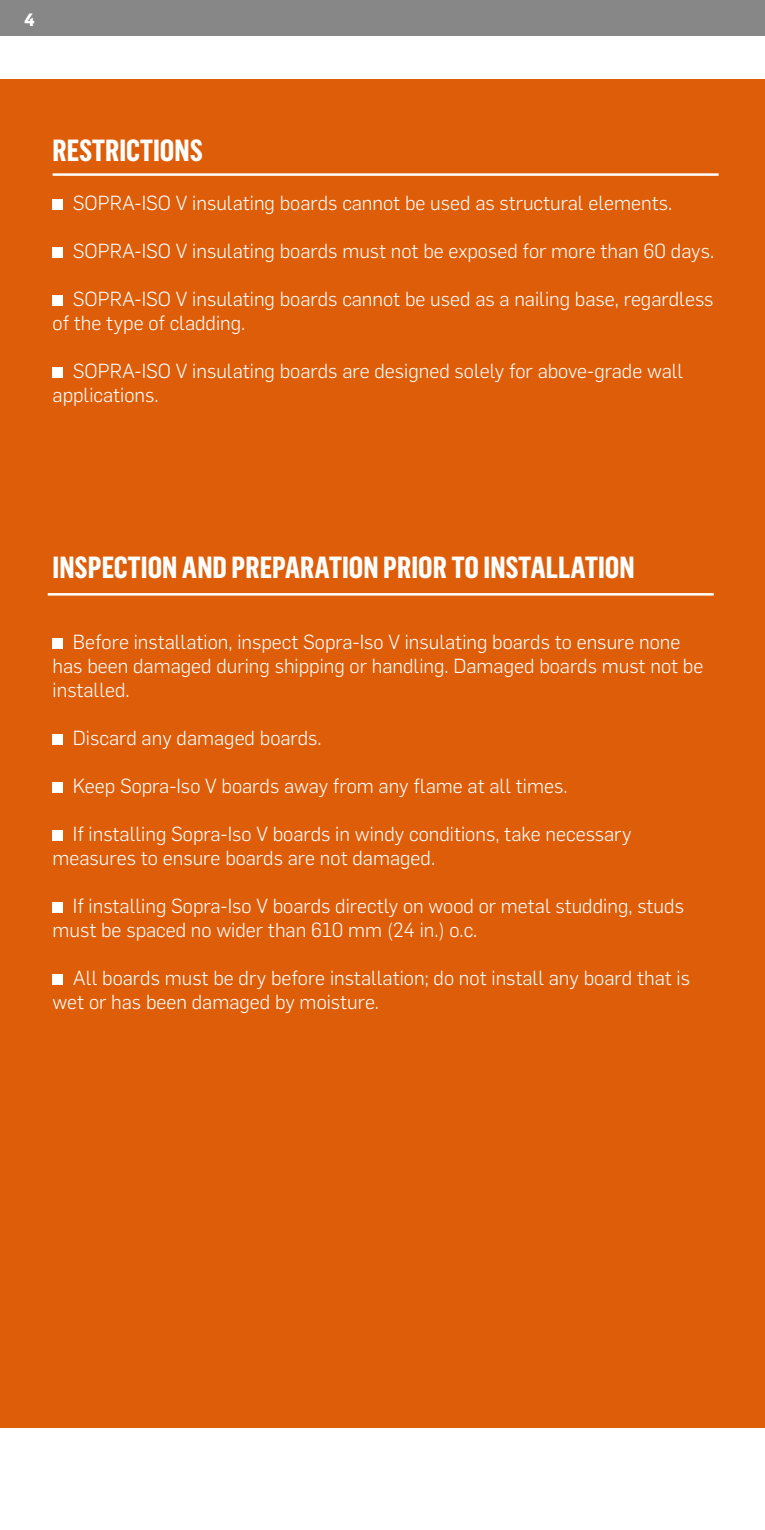
<style>
.page{position:relative;width:765px;height:1530px;background:#fff}
.page>*{position:absolute;margin:0;border:0;box-sizing:border-box;transform-origin:0 0}
.t1{font:700 30px "Flama Condensed";color:#fff}
.t2{font:300 20px/24px "Flama";color:#fff}
.t3{font:700 17.5px "Flama";color:#fff}
</style>
<div class="page">
<div style="left:0;top:79px;width:765px;height:1348px;background:#de5d09"></div>
<div style="left:0;top:0;width:765px;height:36px;background:#878787"></div>
<div style="left:53px;top:199px;width:10px;height:11px;background:#fff"></div>
<div style="left:53px;top:247px;width:10px;height:11px;background:#fff"></div>
<div style="left:53px;top:295px;width:10px;height:11px;background:#fff"></div>
<div style="left:53px;top:367px;width:10px;height:11px;background:#fff"></div>
<div style="left:53px;top:638px;width:10px;height:11px;background:#fff"></div>
<div style="left:53px;top:734px;width:10px;height:11px;background:#fff"></div>
<div style="left:53px;top:782px;width:10px;height:11px;background:#fff"></div>
<div style="left:53px;top:830px;width:10px;height:11px;background:#fff"></div>
<div style="left:53px;top:902px;width:10px;height:11px;background:#fff"></div>
<div style="left:53px;top:974px;width:10px;height:11px;background:#fff"></div>
<hr style="left:53px;top:173px;width:666px;height:3px;background:#fff">
<hr style="left:48px;top:593px;width:666px;height:3px;background:#fff">
<p class="t3" style="left:24px;top:7px;width:12px">4</p>
<h1 class="t1" style="left:53px;top:131px;width:152px">RESTRICTIONS</h1>
<p class="t2" style="left:73px;top:190px;width:601px">SOPRA-ISO V insulating boards cannot be used as structural elements.</p>
<p class="t2" style="left:73px;top:238px;width:643px">SOPRA-ISO V insulating boards must not be exposed for more than 60 days.</p>
<p class="t2" style="left:53px;top:286px;width:662px;text-indent:20px">SOPRA-ISO V insulating boards cannot be used as a nailing base, regardless of the type of cladding.</p>
<p class="t2" style="left:53px;top:358px;width:632px;text-indent:20px">SOPRA-ISO V insulating boards are designed solely for above-grade wall applications.</p>
<h1 class="t1" style="left:53px;top:548px;width:584px">INSPECTION AND PREPARATION PRIOR TO INSTALLATION</h1>
<p class="t2" style="left:53px;top:629px;width:652px;text-indent:20px">Before installation, inspect Sopra-Iso V insulating boards to ensure none has been damaged during shipping or handling. Damaged boards must not be installed.</p>
<p class="t2" style="left:73px;top:725px;width:250px">Discard any damaged boards.</p>
<p class="t2" style="left:73px;top:773px;width:496px">Keep Sopra-Iso V boards away from any flame at all times.</p>
<p class="t2" style="left:53px;top:821px;width:580px;text-indent:20px">If installing Sopra-Iso V boards in windy conditions, take necessary measures to ensure boards are not damaged.</p>
<p class="t2" style="left:53px;top:893px;width:633px;text-indent:20px">If installing Sopra-Iso V boards directly on wood or metal studding, studs must be spaced no wider than 610 mm (24 in.) o.c.</p>
<p class="t2" style="left:53px;top:965px;width:639px;text-indent:20px">All boards must be dry before installation; do not install any board that is wet or has been damaged by moisture.</p>
</div>
